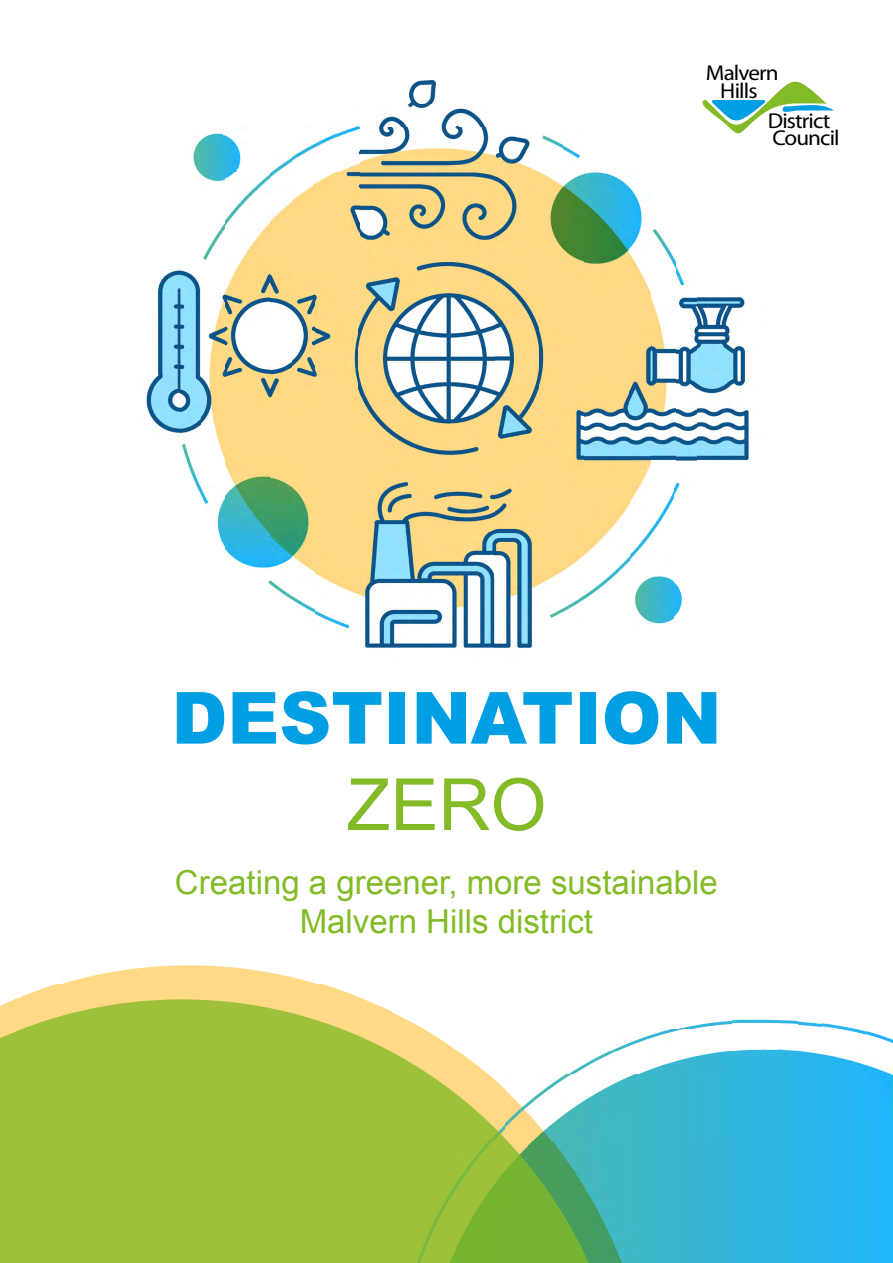
<style>
.page{position:relative;width:893px;height:1263px;background:#fff}
.page>*{position:absolute;margin:0;border:0;box-sizing:border-box;transform-origin:0 0}
.t1{font:900 72px "Arial";color:#009fe3}
.t2{font:72px "Arial";color:#82bb26}
.t3{font:33px/39.6px "Arial";color:#82bb26;text-align:center}
.t4{font:21.6px/17px "Myriad Pro";letter-spacing:-.04em;color:#000;scale:1.08 1}
</style>
<div class="page">
<img style="left:603px;top:1141px;width:195px;height:122px">
<img style="left:798px;top:1050px;width:95px;height:213px">
<img style="left:16px;top:983px;width:348px;height:16px">
<img style="left:603px;top:1073px;width:173px;height:68px">
<img style="left:776px;top:1019px;width:23px;height:122px">
<img style="left:603px;top:1050px;width:173px;height:23px">
<img style="left:612px;top:1028px;width:85px;height:22px">
<img style="left:731px;top:1019px;width:45px;height:31px">
<img style="left:821px;top:1023px;width:45px;height:12px">
<img style="left:866px;top:1031px;width:27px;height:13px">
<img style="left:682px;top:1020px;width:49px;height:8px">
<img style="left:798px;top:1019px;width:23px;height:9px">
<img style="left:65px;top:965px;width:249px;height:18px">
<img style="left:359px;top:104px;width:135px;height:544px">
<img style="left:494px;top:136px;width:45px;height:512px">
<img style="left:314px;top:171px;width:45px;height:458px">
<img style="left:630px;top:486px;width:44px;height:138px">
<img style="left:291px;top:144px;width:23px;height:470px">
<img style="left:539px;top:172px;width:46px;height:446px">
<img style="left:674px;top:582px;width:8px;height:35px">
<img style="left:269px;top:148px;width:23px;height:451px">
<img style="left:584px;top:172px;width:46px;height:427px">
<img style="left:224px;top:171px;width:45px;height:397px">
<img style="left:202px;top:490px;width:22px;height:56px">
<img style="left:179px;top:270px;width:23px;height:227px">
<img style="left:674px;top:261px;width:23px;height:235px">
<img style="left:629px;top:172px;width:23px;height:315px">
<img style="left:201px;top:283px;width:23px;height:181px">
<img style="left:652px;top:229px;width:23px;height:235px">
<img style="left:697px;top:295px;width:52px;height:166px">
<img style="left:146px;top:374px;width:33px;height:59px">
<img style="left:157px;top:270px;width:22px;height:104px">
<img style="left:203px;top:224px;width:21px;height:36px">
<img style="left:193px;top:132px;width:31px;height:49px">
<img style="left:224px;top:135px;width:17px;height:36px">
<img style="left:337px;top:126px;width:22px;height:45px">
<img style="left:562px;top:142px;width:19px;height:18px">
<img style="left:314px;top:126px;width:23px;height:22px">
<img style="left:542px;top:135px;width:20px;height:14px">
<img style="left:409px;top:81px;width:27px;height:23px">
<svg style="left:0;top:999px;width:603px;height:264px;background:#a7c757"></svg>
<svg style="left:702px;top:81px;width:132px;height:53px"></svg>
<p class="t4" style="left:706px;top:64px;width:69px;text-align:center">Malvern<br>Hills</p>
<p class="t4" style="left:768px;top:112px;width:68px">District<br>Council</p>
<h1 class="t1" style="left:171px;top:666px;width:552px">DESTINATION</h1>
<h1 class="t2" style="left:346px;top:758px;width:202px">ZERO</h1>
<p class="t3" style="left:175px;top:863px;width:544px">Creating a greener, more sustainable<br>Malvern Hills district</p>
</div>
